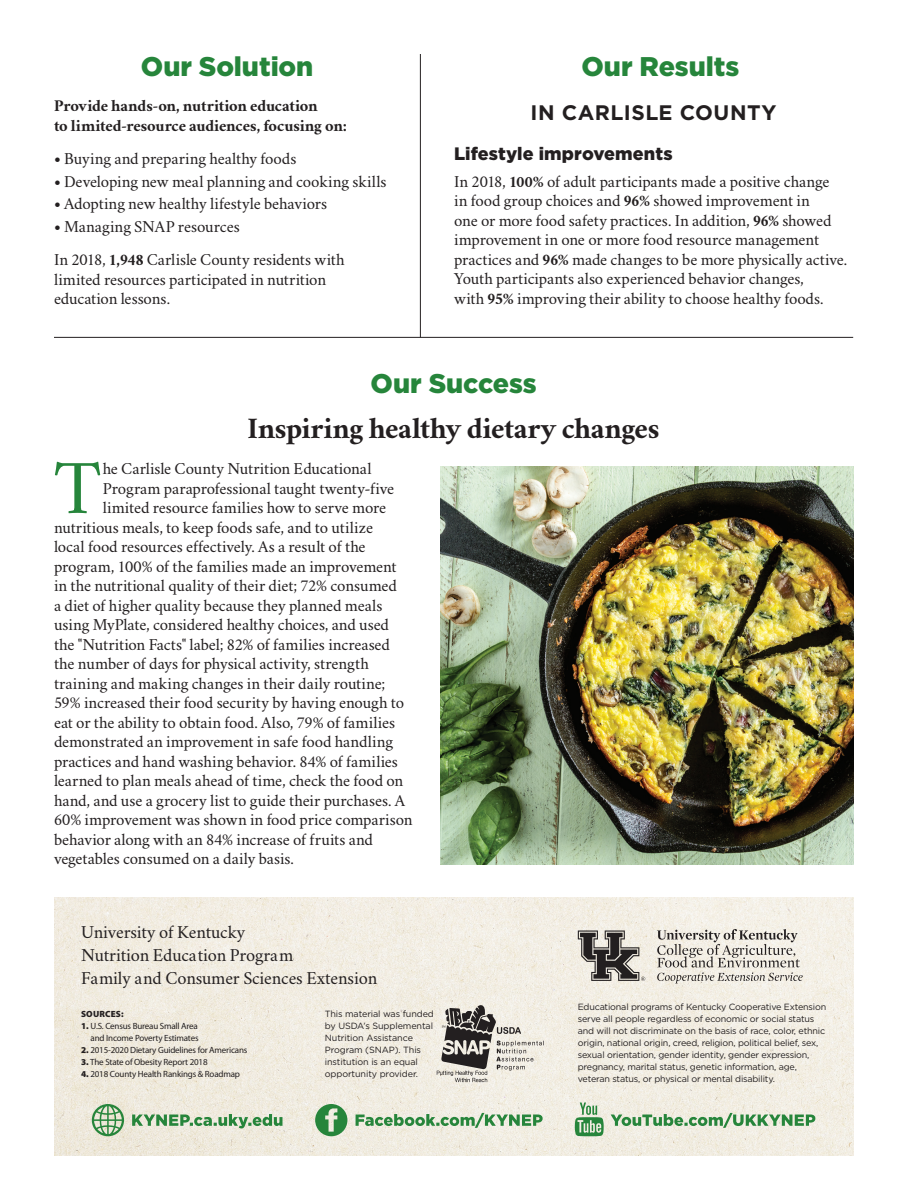
<style>
.page{position:relative;width:918px;height:1188px;background:#fff}
.page>*{position:absolute;margin:0;border:0;box-sizing:border-box;transform-origin:0 0}
.Body{font:75.45px "Crimson";color:#26853b}
.Headline{font:700 30px "Crimson";letter-spacing:-.015em;color:#231f20}
.Section_Heading{font:900 27px "Gotham";color:#26853b}
.Body_Front{font:700 21px "Gotham";letter-spacing:.02em;color:#231f20}
.Body-2{font:18px "Crimson";letter-spacing:-.01em;color:#231f20}
.Subhead{font:900 18px "Gotham";letter-spacing:.005em;color:#231f20}
.Body-3{font:16.5px "Crimson";letter-spacing:-.01em;color:#231f20}
.Body_Front-2{font:16.5px/19.5px "Crimson";letter-spacing:-.01em;color:#231f20}
.Body_Front-3{font:700 16.5px/19.5px "Crimson";letter-spacing:-.01em;color:#231f20}
.t1{font:9px/12px "Gotham";letter-spacing:-.02em;color:#231f20}
.Sources{font:9px/12px "Myriad Pro";letter-spacing:-.02em;color:#231f20;text-align:right}
.Sources-2{font:900 9px "Myriad Pro";letter-spacing:.02em;color:#231f20}
.s1{font-weight:700}
.s2{font-weight:900}
</style>
<div class="page">
<img style="left:54px;top:897px;width:799px;height:259px">
<hr style="left:420px;top:54px;width:1px;height:283px;background:#231f20">
<hr style="left:54px;top:337px;width:799px;height:1px;background:#231f20">
<svg style="left:578px;top:931px;width:67px;height:50px;background:#8c8883"></svg>
<svg style="left:657px;top:929px;width:146px;height:54px;background:#cdc9c1"></svg>
<svg style="left:437px;top:1005px;width:107px;height:77px;background:#b7b3ac"></svg>
<svg style="left:315px;top:1104px;width:32px;height:32px"></svg>
<svg style="left:356px;top:1113px;width:187px;height:15px;background:#a1c4a0"></svg>
<svg style="left:92px;top:1104px;width:32px;height:32px"></svg>
<svg style="left:132px;top:1114px;width:150px;height:14px;background:#9bbf99"></svg>
<svg style="left:611px;top:1113px;width:204px;height:15px;background:#a2c4a0"></svg>
<svg style="left:575px;top:1103px;width:29px;height:33px"></svg>
<img style="left:440px;top:466px;width:413px;height:398px">
<p class="Section_Heading" style="left:141px;top:47px;width:174px">Our Solution</p>
<p class="Section_Heading" style="left:581px;top:47px;width:159px">Our Results</p>
<p class="Body_Front-3" style="left:54px;top:96px;width:295px">Provide hands-on, nutrition education<br>to limited-resource audiences, focusing on:</p>
<p class="Body_Front-2" style="left:54px;top:148px;width:244px"><span class="s1">•</span> Buying and preparing healthy foods</p>
<p class="Body_Front-2" style="left:54px;top:170px;width:334px"><span class="s1">•</span> Developing new meal planning and cooking skills</p>
<p class="Body_Front-2" style="left:54px;top:193px;width:275px"><span class="s1">•</span> Adopting new healthy lifestyle behaviors</p>
<p class="Body_Front-2" style="left:54px;top:216px;width:187px"><span class="s1">•</span> Managing SNAP resources</p>
<p class="Body_Front-2" style="left:54px;top:249px;width:292px">In 2018, <span class="s1">1,948</span> Carlisle County residents with limited resources participated in nutrition education lessons.</p>
<p class="Body_Front" style="left:531px;top:99px;width:248px">IN CARLISLE COUNTY</p>
<p class="Subhead" style="left:454px;top:142px;width:220px">Lifestyle improvements</p>
<p class="Body_Front-2" style="left:454px;top:170px;width:395px">In 2018, <span class="s1">100%</span> of adult participants made a positive change<br>in food group choices and <span class="s1">96%</span> showed improvement in<br>one or more food safety practices. In addition, <span class="s1">96%</span> showed improvement in one or more food resource management practices and <span class="s1">96%</span> made changes to be more physically active.<br>Youth participants also experienced behavior changes,<br>with <span class="s1">95%</span> improving their ability to choose healthy foods.</p>
<p class="Section_Heading" style="left:371px;top:364px;width:167px">Our Success</p>
<p class="Headline" style="left:248px;top:406px;width:414px">Inspiring healthy dietary changes</p>
<p class="Body" style="left:54px;top:437px;width:49px">T</p>
<p class="Body-3" style="left:103px;top:457px;width:270px">he Carlisle County Nutrition Educational</p>
<p class="Body-3" style="left:103px;top:477px;width:293px">Program paraprofessional taught twenty-five</p>
<p class="Body-3" style="left:103px;top:496px;width:285px">limited resource families how to serve more</p>
<p class="Body-3" style="left:54px;top:516px;width:321px">nutritious meals, to keep foods safe, and to utilize</p>
<p class="Body-3" style="left:54px;top:535px;width:313px">local food resources effectively. As a result of the</p>
<p class="Body-3" style="left:54px;top:555px;width:344px">program, 100% of the families made an improvement</p>
<p class="Body-3" style="left:54px;top:574px;width:345px">in the nutritional quality of their diet; 72% consumed</p>
<p class="Body-3" style="left:54px;top:594px;width:330px">a diet of higher quality because they planned meals</p>
<p class="Body-3" style="left:54px;top:613px;width:337px">using MyPlate, considered healthy choices, and used</p>
<p class="Body-3" style="left:54px;top:633px;width:338px">the "Nutrition Facts" label; 82% of families increased</p>
<p class="Body-3" style="left:54px;top:652px;width:316px">the number of days for physical activity, strength</p>
<p class="Body-3" style="left:54px;top:672px;width:333px">training and making changes in their daily routine;</p>
<p class="Body-3" style="left:54px;top:691px;width:352px">59% increased their food security by having enough to</p>
<p class="Body-3" style="left:54px;top:711px;width:343px">eat or the ability to obtain food. Also, 79% of families</p>
<p class="Body-3" style="left:54px;top:730px;width:341px">demonstrated an improvement in safe food handling</p>
<p class="Body-3" style="left:54px;top:750px;width:346px">practices and hand washing behavior. 84% of families</p>
<p class="Body-3" style="left:54px;top:769px;width:351px">learned to plan meals ahead of time, check the food on</p>
<p class="Body-3" style="left:54px;top:789px;width:353px">hand, and use a grocery list to guide their purchases. A</p>
<p class="Body-3" style="left:54px;top:808px;width:360px">60% improvement was shown in food price comparison</p>
<p class="Body-3" style="left:54px;top:828px;width:321px">behavior along with an 84% increase of fruits and</p>
<p class="Body-3" style="left:54px;top:847px;width:242px">vegetables consumed on a daily basis.</p>
<p class="Body-2" style="left:81px;top:920px;width:166px">University of Kentucky</p>
<p class="Body-2" style="left:81px;top:943px;width:214px">Nutrition Education Program</p>
<p class="Body-2" style="left:81px;top:966px;width:298px">Family and Consumer Sciences Extension</p>
<p class="Sources-2" style="left:81px;top:1009px;width:44px">SOURCES:</p>
<p class="Sources" style="left:81px;top:1020px;width:119px"><span class="s2">1.</span> U.S. Census Bureau Small Area and Income Poverty Estimates</p>
<p class="Sources" style="left:81px;top:1044px;width:168px"><span class="s2">2.</span> 2015-2020 Dietary Guidelines for Americans</p>
<p class="Sources" style="left:81px;top:1056px;width:128px"><span class="s2">3.</span> The State of Obesity Report 2018</p>
<p class="Sources" style="left:81px;top:1068px;width:161px"><span class="s2">4.</span> 2018 County Health Rankings &amp; Roadmap</p>
<p class="t1" style="left:325px;top:1008px;width:111px">This material was funded by USDA’s Supplemental<br>Nutrition Assistance<br>Program (SNAP). This institution is an equal opportunity provider.</p>
<p class="t1" style="left:578px;top:1001px;width:250px">Educational programs of Kentucky Cooperative Extension serve all people regardless of economic or social status and will not discriminate on the basis of race, color, ethnic origin, national origin, creed, religion, political belief, sex, sexual orientation, gender identity, gender expression, pregnancy, marital status, genetic information, age, veteran status, or physical or mental disability.</p>
</div>
